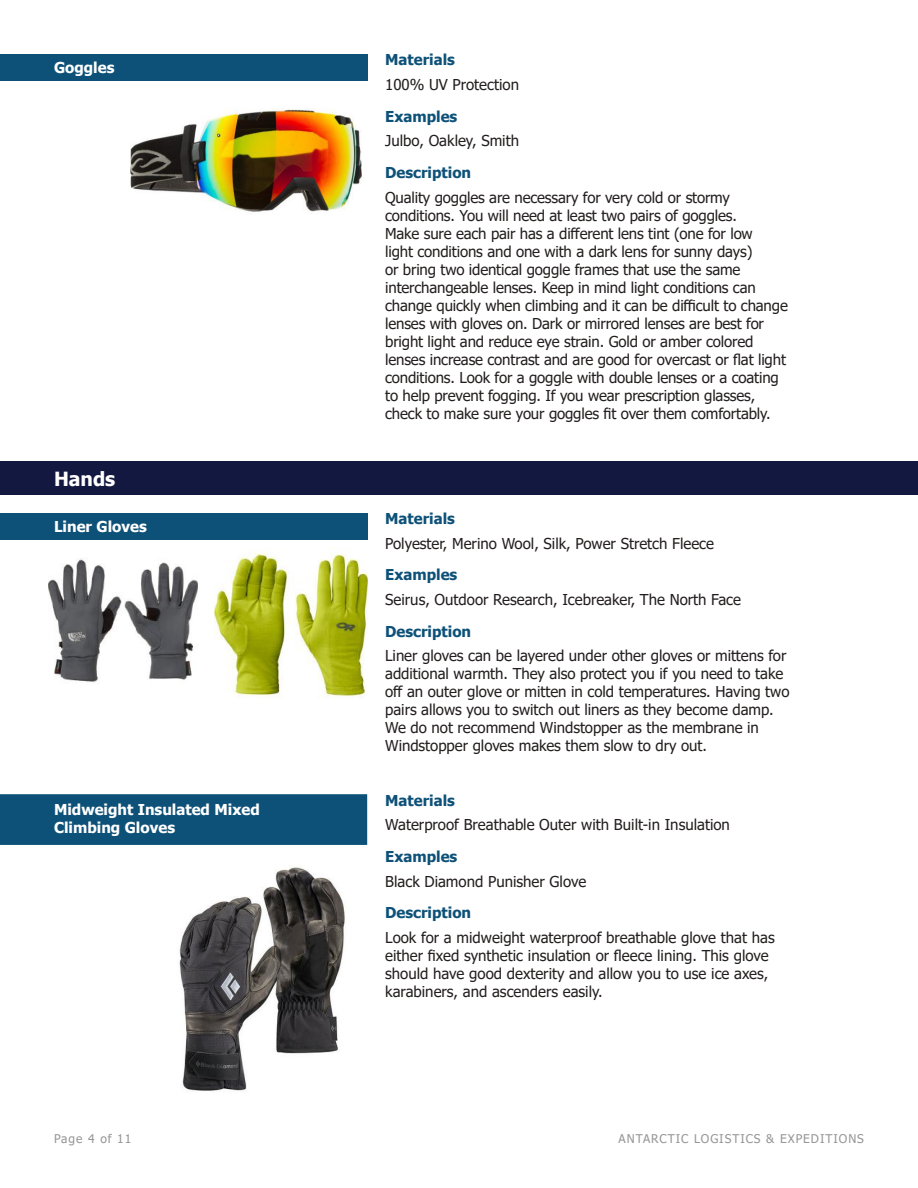
<style>
.page{position:relative;width:918px;height:1188px;background:#fff}
.page>*{position:absolute;margin:0;border:0;box-sizing:border-box;transform-origin:0 0}
.t1{font:700 19.5px "Tahoma";color:#fff}
.t2{font:15px/18px "Tahoma";letter-spacing:-.01em;color:#241f1f}
.t3{font:700 15px "Tahoma";color:#0e5178}
.t4{font:700 15px/18px "Tahoma";color:#fff}
.t5{font:12px "Tahoma";letter-spacing:.08em;color:#969698}
</style>
<div class="page">
<img style="left:214px;top:549px;width:153px;height:149px">
<img style="left:48px;top:558px;width:149px;height:125px">
<img style="left:130px;top:108px;width:232px;height:104px">
<div style="left:0;top:54px;width:367px;height:27px;background:#0e5178"></div>
<div style="left:0;top:513px;width:367px;height:27px;background:#0e5178"></div>
<div style="left:0;top:461px;width:918px;height:34px;background:#131841"></div>
<div style="left:0;top:794px;width:367px;height:51px;background:#0e5178"></div>
<img style="left:179px;top:867px;width:166px;height:224px">
<hr style="left:917px;top:668px;width:1px;height:34px;background:#131841">
<p class="t4" style="left:54px;top:59px;width:62px">Goggles</p>
<h1 class="t1" style="left:54px;top:465px;width:63px">Hands</h1>
<p class="t4" style="left:54px;top:518px;width:94px">Liner Gloves</p>
<p class="t4" style="left:54px;top:801px;width:207px">Midweight Insulated Mixed<br>Climbing Gloves</p>
<p class="t3" style="left:385px;top:49px;width:71px">Materials</p>
<p class="t2" style="left:385px;top:77px;width:135px">100% UV Protection</p>
<p class="t3" style="left:385px;top:106px;width:74px">Examples</p>
<p class="t2" style="left:385px;top:133px;width:135px">Julbo, Oakley, Smith</p>
<p class="t3" style="left:385px;top:162px;width:87px">Description</p>
<p class="t2" style="left:385px;top:189px;width:404px">Quality goggles are necessary for very cold or stormy conditions. You will need at least two pairs of goggles.<br>Make sure each pair has a different lens tint (one for low<br>light conditions and one with a dark lens for sunny days)<br>or bring two identical goggle frames that use the same interchangeable lenses. Keep in mind light conditions can change quickly when climbing and it can be difficult to change lenses with gloves on. Dark or mirrored lenses are best for bright light and reduce eye strain. Gold or amber colored lenses increase contrast and are good for overcast or flat light conditions. Look for a goggle with double lenses or a coating to help prevent fogging. If you wear prescription glasses, check to make sure your goggles fit over them comfortably.</p>
<p class="t3" style="left:385px;top:508px;width:71px">Materials</p>
<p class="t2" style="left:385px;top:535px;width:330px">Polyester, Merino Wool, Silk, Power Stretch Fleece</p>
<p class="t3" style="left:385px;top:564px;width:74px">Examples</p>
<p class="t2" style="left:385px;top:591px;width:357px">Seirus, Outdoor Research, Icebreaker, The North Face</p>
<p class="t3" style="left:385px;top:621px;width:87px">Description</p>
<p class="t2" style="left:385px;top:648px;width:406px">Liner gloves can be layered under other gloves or mittens for additional warmth. They also protect you if you need to take off an outer glove or mitten in cold temperatures. Having two pairs allows you to switch out liners as they become damp.<br>We do not recommend Windstopper as the membrane in Windstopper gloves makes them slow to dry out.</p>
<p class="t3" style="left:385px;top:790px;width:71px">Materials</p>
<p class="t2" style="left:385px;top:817px;width:346px">Waterproof Breathable Outer with Built-in Insulation</p>
<p class="t3" style="left:385px;top:846px;width:74px">Examples</p>
<p class="t2" style="left:385px;top:873px;width:203px">Black Diamond Punisher Glove</p>
<p class="t3" style="left:385px;top:902px;width:87px">Description</p>
<p class="t2" style="left:385px;top:929px;width:391px">Look for a midweight waterproof breathable glove that has either fixed synthetic insulation or fleece lining. This glove should have good dexterity and allow you to use ice axes, karabiners, and ascenders easily.</p>
<p class="t5" style="left:54px;top:1131px;width:79px">Page 4 of 11</p>
<p class="t5" style="left:619px;top:1131px;width:247px">ANTARCTIC LOGISTICS &amp; EXPEDITIONS</p>
</div>
